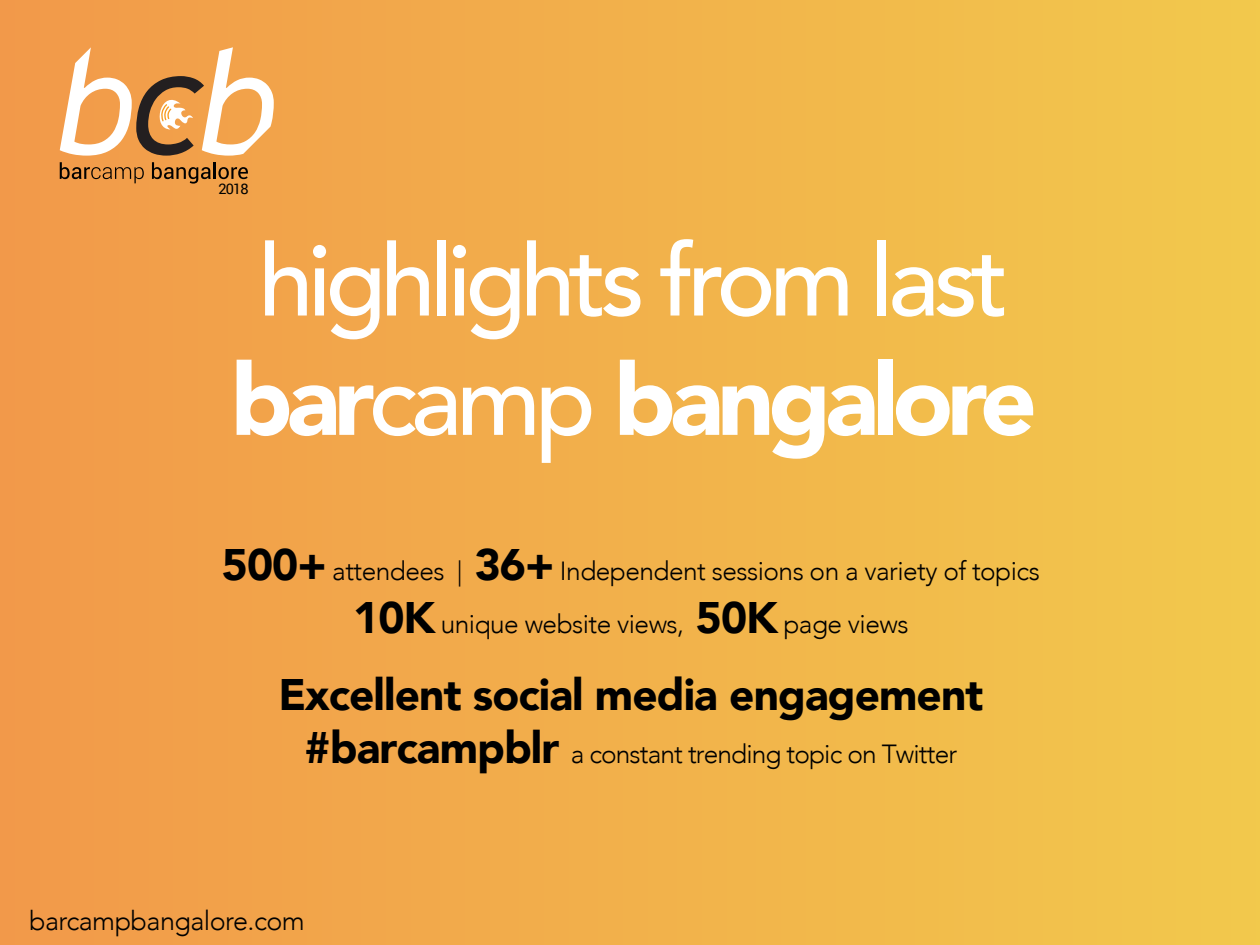
<style>
.page{position:relative;width:1260px;height:945px;background:#fff}
.page>*{position:absolute;margin:0;border:0;box-sizing:border-box;transform-origin:0 0}
.t1{font:500 99.4px/119.4px "Avenir";letter-spacing:-.06em;color:#fff}
.t2{font:900 44.1px "Avenir";letter-spacing:-.02em;color:#000}
.t3{font:300 26.95px "Avenir";letter-spacing:-.02em;color:#000}
.t4{font:300 26.25px/52.9px "Avenir";letter-spacing:-.02em;color:#000;text-align:center}
.t5{font:14.53px "Roboto";color:#000100}
.s1{font-weight:900}
.s2{font-weight:900;font-size:44.1px}
</style>
<div class="page">
<div style="left:0;top:0;width:1260px;height:945px;background:linear-gradient(to right,#f2994a,#f2c94c)"></div>
<svg style="left:60px;top:162px;width:84px;height:21px;background:#c37e3b"></svg>
<svg style="left:152px;top:162px;width:96px;height:22px;background:#b47737"></svg>
<svg style="left:60px;top:47px;width:214px;height:109px"></svg>
<p class="t5" style="left:218px;top:179px;width:32px">2018</p>
<h1 class="t1" style="left:230px;top:216px;width:809px">highlights from last <span class="s1">bar</span>camp <span class="s1">bangalore</span></h1>
<p class="t4" style="left:222px;top:544px;width:820px"><span class="s2">500+</span> attendees | <span class="s2">36+</span> Independent sessions on a variety of topics<br><span class="s2">10K</span> unique website views, <span class="s2">50K</span> page views</p>
<h2 class="t2" style="left:278px;top:657px;width:707px">Excellent social media engagement</h2>
<p class="t4" style="left:305px;top:728px;width:654px"><span class="s2">#barcampblr</span> a constant trending topic on Twitter</p>
<p class="t3" style="left:29px;top:905px;width:277px">barcampbangalore.com</p>
</div>
